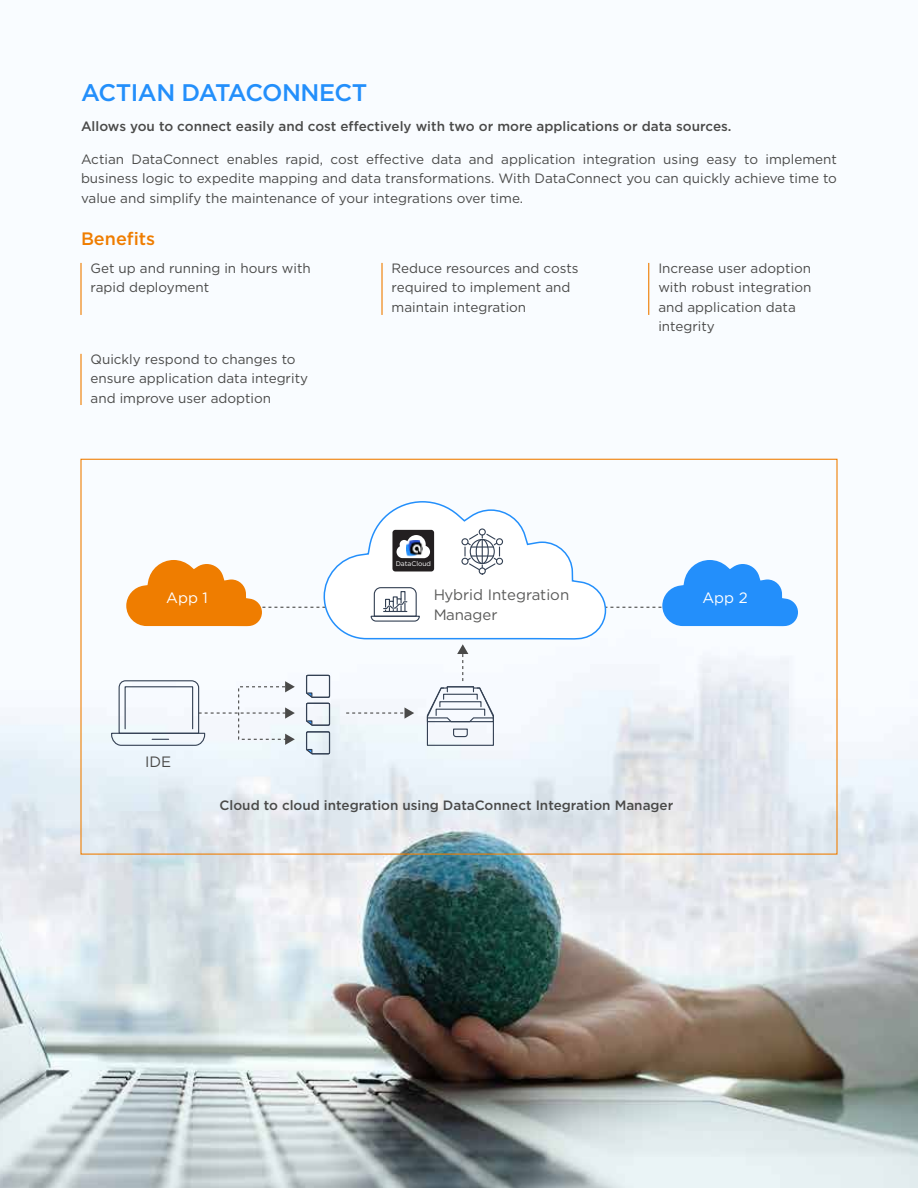
<style>
.page{position:relative;width:918px;height:1188px;background:#fff}
.page>*{position:absolute;margin:0;border:0;box-sizing:border-box;transform-origin:0 0}
.t1{font:500 24px "Gotham";letter-spacing:-.02em;color:#238ffb}
.t2{font:500 18px "Gotham";color:#ef7d00}
.t3{font:15px "Gotham";color:#4a4a49}
.t4{font:15px "Gotham";color:#fff}
.t5{font:13.5px/19.5px "Gotham";color:#4a4a49}
.t6{font:500 13.5px "Gotham";color:#4a4a49}
.t7{font:6.75px "Gotham";color:#fff}
</style>
<div class="page">
<img style="left:0;top:262px;width:918px;height:926px">
<hr style="left:80px;top:354px;width:2px;height:51px;background:#ef7d00">
<hr style="left:381px;top:263px;width:2px;height:52px;background:#ef7d00">
<hr style="left:648px;top:263px;width:1px;height:52px;background:#ef7d00">
<svg style="left:111px;top:500px;width:687px;height:255px"></svg>
<hr style="left:80px;top:263px;width:2px;height:52px;background:#ef7d00">
<h1 class="t1" style="left:81px;top:79px;width:288px">ACTIAN DATACONNECT</h1>
<p class="t6" style="left:81px;top:118px;width:652px">Allows you to connect easily and cost effectively with two or more applications or data sources.</p>
<p class="t5" style="left:81px;top:149px;width:758px;text-align:justify">Actian DataConnect enables rapid, cost effective data and application integration using easy to implement business logic to expedite mapping and data transformations. With DataConnect you can quickly achieve time to value and simplify the maintenance of your integrations over time.</p>
<h2 class="t2" style="left:81px;top:228px;width:76px">Benefits</h2>
<p class="t5" style="left:91px;top:258px;width:222px">Get up and running in hours with rapid deployment</p>
<p class="t5" style="left:91px;top:349px;width:219px">Quickly respond to changes to ensure application data integrity and improve user adoption</p>
<p class="t5" style="left:392px;top:258px;width:188px">Reduce resources and costs required to implement and maintain integration</p>
<p class="t5" style="left:658px;top:258px;width:155px">Increase user adoption with robust integration and application data integrity</p>
<p class="t7" style="left:396px;top:560px;width:37px">DataCloud</p>
<p class="t4" style="left:166px;top:590px;width:43px">App 1</p>
<p class="t3" style="left:433px;top:587px;width:138px">Hybrid Integration</p>
<p class="t4" style="left:702px;top:590px;width:47px">App 2</p>
<p class="t3" style="left:433px;top:606px;width:66px">Manager</p>
<p class="t3" style="left:145px;top:753px;width:28px">IDE</p>
<p class="t6" style="left:220px;top:798px;width:455px">Cloud to cloud integration using DataConnect Integration Manager</p>
</div>
